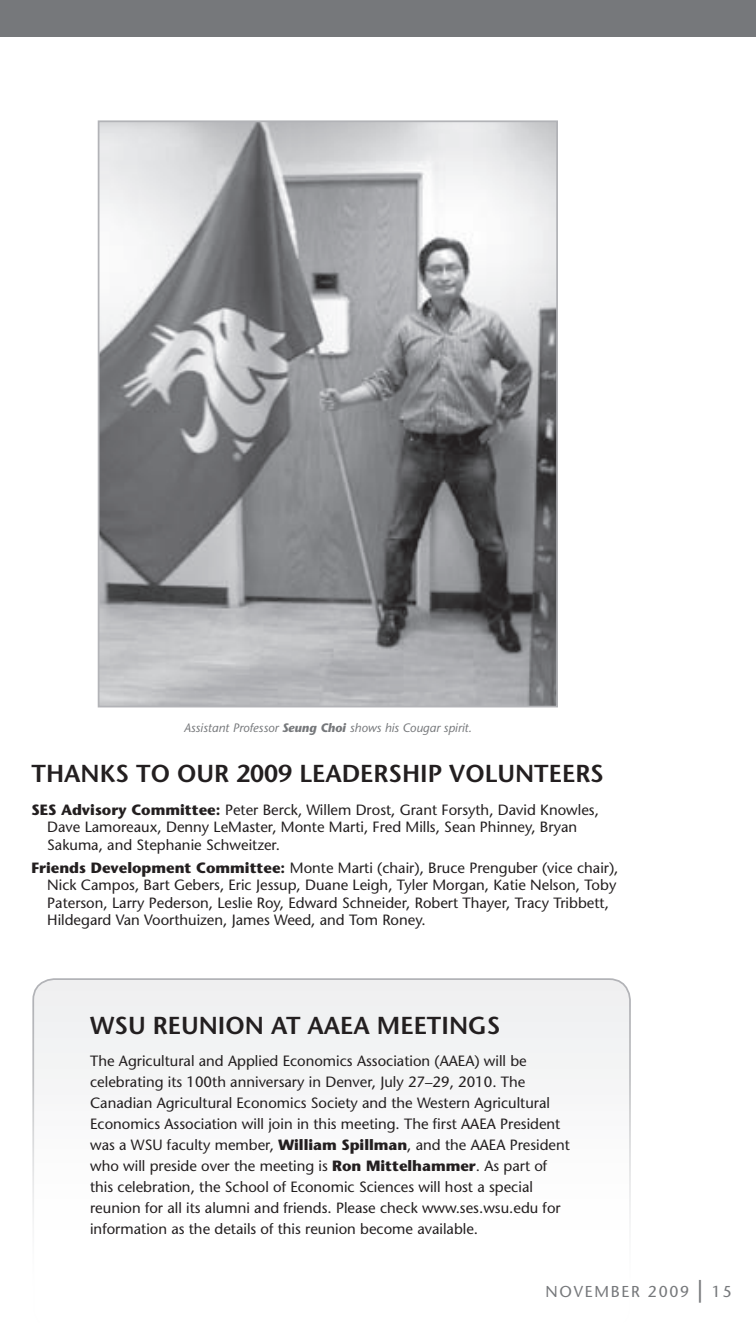
<style>
.page{position:relative;width:756px;height:1323px;background:#fff}
.page>*{position:absolute;margin:0;border:0;box-sizing:border-box;transform-origin:0 0}
.t1{font:600 24.5px "Stone Sans";color:#231f20}
.t2{font:15.75px "Stone Sans";letter-spacing:.11em;color:#76787b}
.t3{font:14.88px/21px "Stone Sans";color:#231f20}
.t4{font:italic 12.25px "Stone Sans";color:#76787b}
.s1{font-weight:700}
.s2{font-weight:600;font-size:22.75px}
</style>
<div class="page">
<img style="left:101px;top:123px;width:454px;height:581px">
<div style="left:98px;top:120px;width:460px;height:587px;border:2px solid #b2b3b7"></div>
<div style="left:32px;top:978px;width:599px;height:251px;background:#f6f6f7"></div>
<div style="left:0;top:0;width:756px;height:37px;background:#76787b"></div>
<p class="t4" style="left:184px;top:721px;width:290px">Assistant Professor <span class="s1">Seung Choi</span> shows his Cougar spirit.</p>
<h1 class="t1" style="left:32px;top:758px;width:574px">THANKS TO OUR 2009 LEADERSHIP VOLUNTEERS</h1>
<p class="t3" style="left:47px;top:801px;width:553px;line-height:17.5px;text-indent:-16px"><span class="s1">SES Advisory Committee:</span> Peter Berck, Willem Drost, Grant Forsyth, David Knowles,<br>Dave Lamoreaux, Denny LeMaster, Monte Marti, Fred Mills, Sean Phinney, Bryan<br>Sakuma, and Stephanie Schweitzer.</p>
<p class="t3" style="left:47px;top:859px;width:573px;line-height:17.5px;text-indent:-16px"><span class="s1">Friends Development Committee:</span> Monte Marti (chair), Bruce Prenguber (vice chair), Nick Campos, Bart Gebers, Eric Jessup, Duane Leigh, Tyler Morgan, Katie Nelson, Toby Paterson, Larry Pederson, Leslie Roy, Edward Schneider, Robert Thayer, Tracy Tribbett, Hildegard Van Voorthuizen, James Weed, and Tom Roney.</p>
<h1 class="t1" style="left:90px;top:1010px;width:412px">WSU REUNION AT AAEA MEETINGS</h1>
<p class="t3" style="left:90px;top:1050px;width:481px">The Agricultural and Applied Economics Association (AAEA) will be celebrating its 100th anniversary in Denver, July 27–29, 2010. The Canadian Agricultural Economics Society and the Western Agricultural Economics Association will join in this meeting. The first AAEA President was a WSU faculty member, <span class="s1">William Spillman</span>, and the AAEA President who will preside over the meeting is <span class="s1">Ron Mittelhammer</span>. As part of this celebration, the School of Economic Sciences will host a special reunion for all its alumni and friends. Please check www.ses.wsu.edu for information as the details of this reunion become available.</p>
<p class="t2" style="left:546px;top:1282px;width:13px">november</p>
<p class="t2" style="left:648px;top:1282px;width:85px">2009 <span class="s2">|</span> 15</p>
</div>
